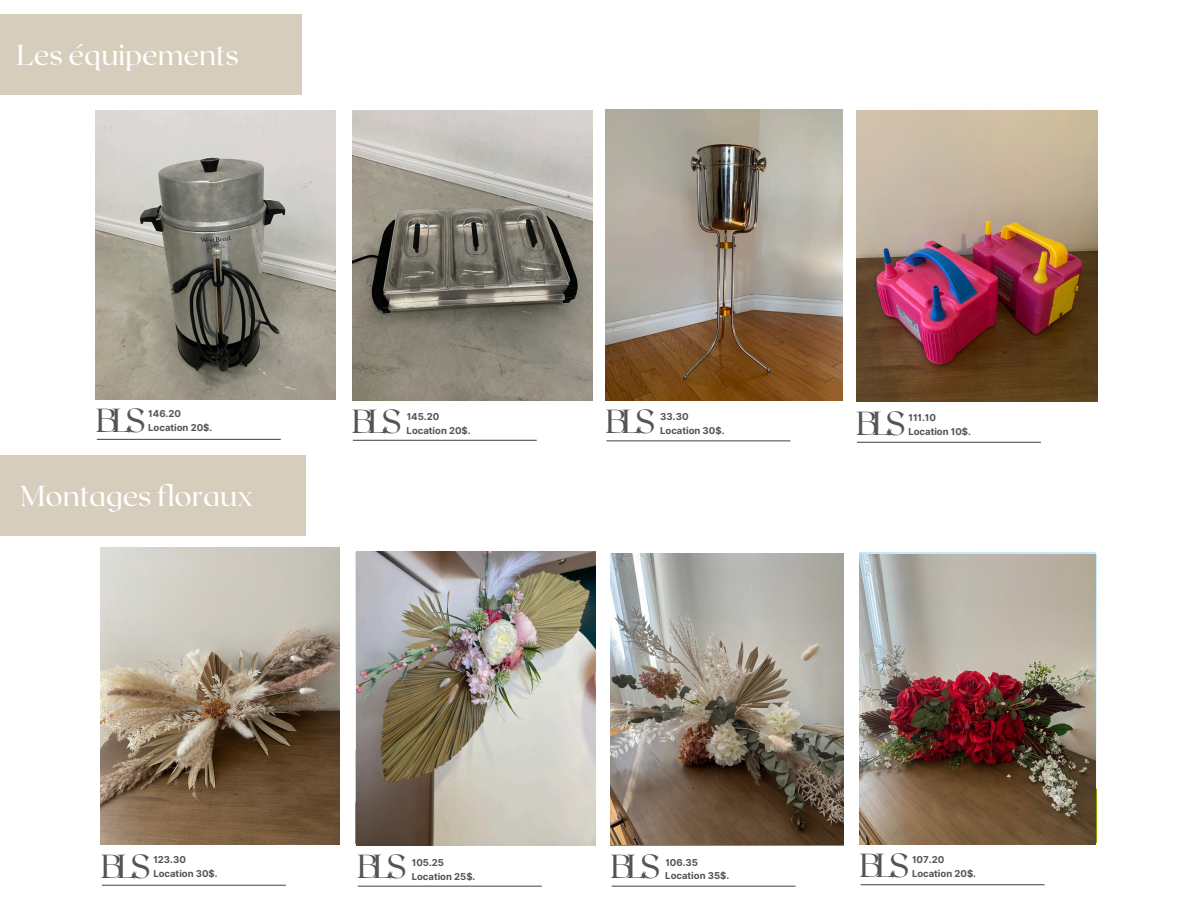
<style>
.page{position:relative;width:1188px;height:918px;background:#fff}
.page>*{position:absolute;margin:0;border:0;box-sizing:border-box;transform-origin:0 0}
.t1{font:300 33.3px "Roxborough CF";letter-spacing:-.195em;color:#545454}
.t2{font:28.8px "Roxborough CF";color:#fff}
.t3{font:700 9.6px "Inter";color:#545454}
.t4{font:700 9.45px "Inter";color:#545454}
</style>
<div class="page">
<div style="left:0;top:15px;width:301px;height:80px;background:#d6cdbc"></div>
<hr style="left:97px;top:439px;width:184px;height:1px;background:#545454">
<hr style="left:353px;top:440px;width:184px;height:1px;background:#545454">
<hr style="left:606px;top:440px;width:184px;height:1px;background:#545454">
<hr style="left:857px;top:442px;width:184px;height:1px;background:#545454">
<img style="left:95px;top:110px;width:241px;height:290px">
<img style="left:353px;top:110px;width:239px;height:291px">
<img style="left:606px;top:110px;width:237px;height:291px">
<img style="left:856px;top:111px;width:242px;height:290px">
<div style="left:0;top:456px;width:306px;height:80px;background:#d6cdbc"></div>
<hr style="left:102px;top:885px;width:184px;height:1px;background:#545454">
<hr style="left:358px;top:886px;width:184px;height:1px;background:#545454">
<hr style="left:612px;top:886px;width:184px;height:1px;background:#545454">
<hr style="left:861px;top:884px;width:184px;height:1px;background:#545454">
<img style="left:100px;top:547px;width:240px;height:297px">
<img style="left:356px;top:551px;width:240px;height:294px">
<img style="left:611px;top:553px;width:233px;height:292px">
<img style="left:860px;top:554px;width:236px;height:290px">
<p class="t2" style="left:16px;top:37px;width:224px">Les équipements</p>
<h2 class="t1" style="left:96px;top:398px;width:51px">BLS</h2>
<h1 class="t1" style="left:352px;top:399px;width:51px">BLS</h1>
<p class="t1" style="left:606px;top:400px;width:51px">BLS</p>
<p class="t3" style="left:148px;top:408px;width:34px">146.20</p>
<p class="t3" style="left:407px;top:411px;width:34px">145.20</p>
<h1 class="t3" style="left:660px;top:411px;width:30px">33.30</h1>
<h1 class="t4" style="left:148px;top:422px;width:66px">Location 20$.</h1>
<h1 class="t4" style="left:407px;top:425px;width:66px">Location 20$.</h1>
<p class="t4" style="left:660px;top:425px;width:66px">Location 30$.</p>
<p class="t1" style="left:856px;top:401px;width:51px">BLS</p>
<p class="t3" style="left:908px;top:411px;width:29px">111.10</p>
<p class="t4" style="left:908px;top:425px;width:64px">Location 10$.</p>
<p class="t2" style="left:21px;top:477px;width:234px">Montages floraux</p>
<h2 class="t1" style="left:101px;top:844px;width:51px">BLS</h2>
<h1 class="t1" style="left:357px;top:845px;width:51px">BLS</h1>
<p class="t1" style="left:611px;top:845px;width:51px">BLS</p>
<p class="t3" style="left:153px;top:854px;width:34px">123.30</p>
<h1 class="t3" style="left:665px;top:856px;width:34px">106.35</h1>
<p class="t3" style="left:412px;top:857px;width:34px">105.25</p>
<h1 class="t4" style="left:153px;top:868px;width:66px">Location 30$.</h1>
<p class="t4" style="left:665px;top:870px;width:65px">Location 35$.</p>
<h1 class="t4" style="left:412px;top:871px;width:65px">Location 25$.</h1>
<p class="t1" style="left:860px;top:844px;width:51px">BLS</p>
<p class="t3" style="left:912px;top:854px;width:34px">107.20</p>
<p class="t4" style="left:912px;top:868px;width:66px">Location 20$.</p>
</div>
